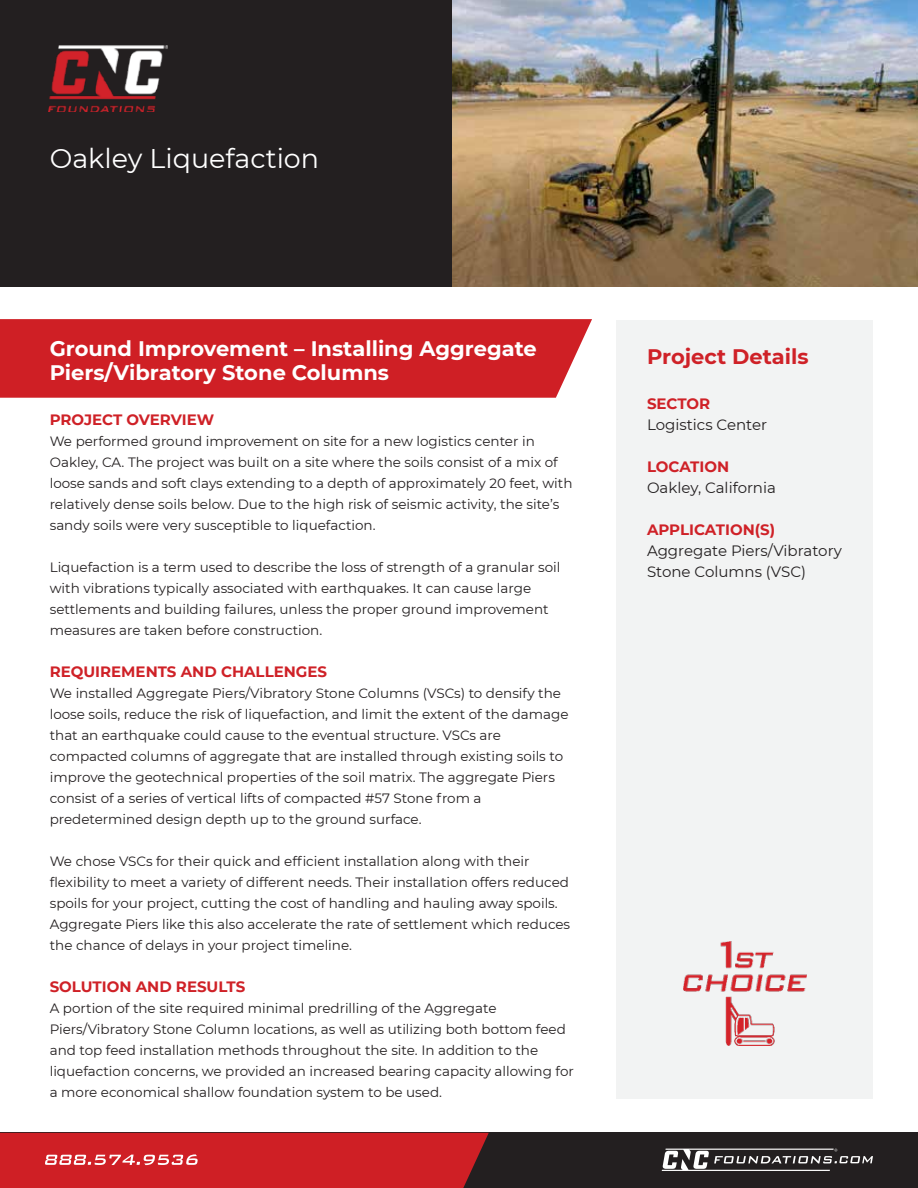
<style>
.page{position:relative;width:918px;height:1188px;background:#fff}
.page>*{position:absolute;margin:0;border:0;box-sizing:border-box;transform-origin:0 0}
.t1{font:27px "Montserrat";color:#fff}
.t2{font:700 21px/24px "Montserrat";color:#fff}
.t3{font:700 21px "Montserrat";color:#cf2127}
.t4{font:700 15px "Montserrat";color:#cf2127}
.t5{font:15px/21px "Montserrat";color:#231f20}
.t6{font:13.5px/21px "Montserrat";color:#231f20}
</style>
<div class="page">
<div style="left:0;top:0;width:918px;height:287px;background:#231f20"></div>
<div style="left:0;top:319px;width:592px;height:79px;background:#cf1f25"></div>
<img style="left:48px;top:45px;width:119px;height:66px">
<div style="left:617px;top:320px;width:256px;height:778px;background:#f2f3f3"></div>
<img style="left:683px;top:941px;width:124px;height:104px">
<img style="left:453px;top:0;width:465px;height:287px">
<div style="left:0;top:1133px;width:918px;height:55px;background:#231f20"></div>
<svg style="left:662px;top:1149px;width:211px;height:22px"></svg>
<div style="left:0;top:1133px;width:489px;height:55px;background:#cf1f25"></div>
<h1 class="t1" style="left:50px;top:139px;width:271px">Oakley Liquefaction</h1>
<h2 class="t2" style="left:50px;top:335px;width:489px">Ground Improvement – Installing Aggregate<br>Piers/Vibratory Stone Columns</h2>
<p class="t4" style="left:50px;top:408px;width:166px">PROJECT OVERVIEW</p>
<p class="t6" style="left:50px;top:430px;width:524px">We performed ground improvement on site for a new logistics center in Oakley, CA. The project was built on a site where the soils consist of a mix of loose sands and soft clays extending to a depth of approximately 20 feet, with relatively dense soils below. Due to the high risk of seismic activity, the site’s sandy soils were very susceptible to liquefaction.</p>
<p class="t6" style="left:50px;top:556px;width:512px">Liquefaction is a term used to describe the loss of strength of a granular soil with vibrations typically associated with earthquakes. It can cause large settlements and building failures, unless the proper ground improvement measures are taken before construction.</p>
<p class="t4" style="left:50px;top:660px;width:279px">REQUIREMENTS AND CHALLENGES</p>
<p class="t6" style="left:50px;top:682px;width:520px">We installed Aggregate Piers/Vibratory Stone Columns (VSCs) to densify the loose soils, reduce the risk of liquefaction, and limit the extent of the damage that an earthquake could cause to the eventual structure. VSCs are compacted columns of aggregate that are installed through existing soils to improve the geotechnical properties of the soil matrix. The aggregate Piers consist of a series of vertical lifts of compacted #57 Stone from a predetermined design depth up to the ground surface.</p>
<p class="t6" style="left:50px;top:850px;width:522px">We chose VSCs for their quick and efficient installation along with their flexibility to meet a variety of different needs. Their installation offers reduced spoils for your project, cutting the cost of handling and hauling away spoils.<br>Aggregate Piers like this also accelerate the rate of settlement which reduces the chance of delays in your project timeline.</p>
<p class="t4" style="left:50px;top:975px;width:197px">SOLUTION AND RESULTS</p>
<p class="t6" style="left:50px;top:997px;width:526px">A portion of the site required minimal predrilling of the Aggregate Piers/Vibratory Stone Column locations, as well as utilizing both bottom feed and top feed installation methods throughout the site. In addition to the liquefaction concerns, we provided an increased bearing capacity allowing for a more economical shallow foundation system to be used.</p>
<h2 class="t3" style="left:647px;top:342px;width:163px">Project Details</h2>
<p class="t4" style="left:647px;top:393px;width:65px">SECTOR</p>
<p class="t5" style="left:647px;top:414px;width:122px">Logistics Center</p>
<p class="t4" style="left:647px;top:456px;width:84px">LOCATION</p>
<p class="t5" style="left:647px;top:477px;width:130px">Oakley, California</p>
<p class="t4" style="left:647px;top:519px;width:130px">APPLICATION(S)</p>
<p class="t5" style="left:647px;top:540px;width:197px">Aggregate Piers/Vibratory<br>Stone Columns (VSC)</p>
</div>
